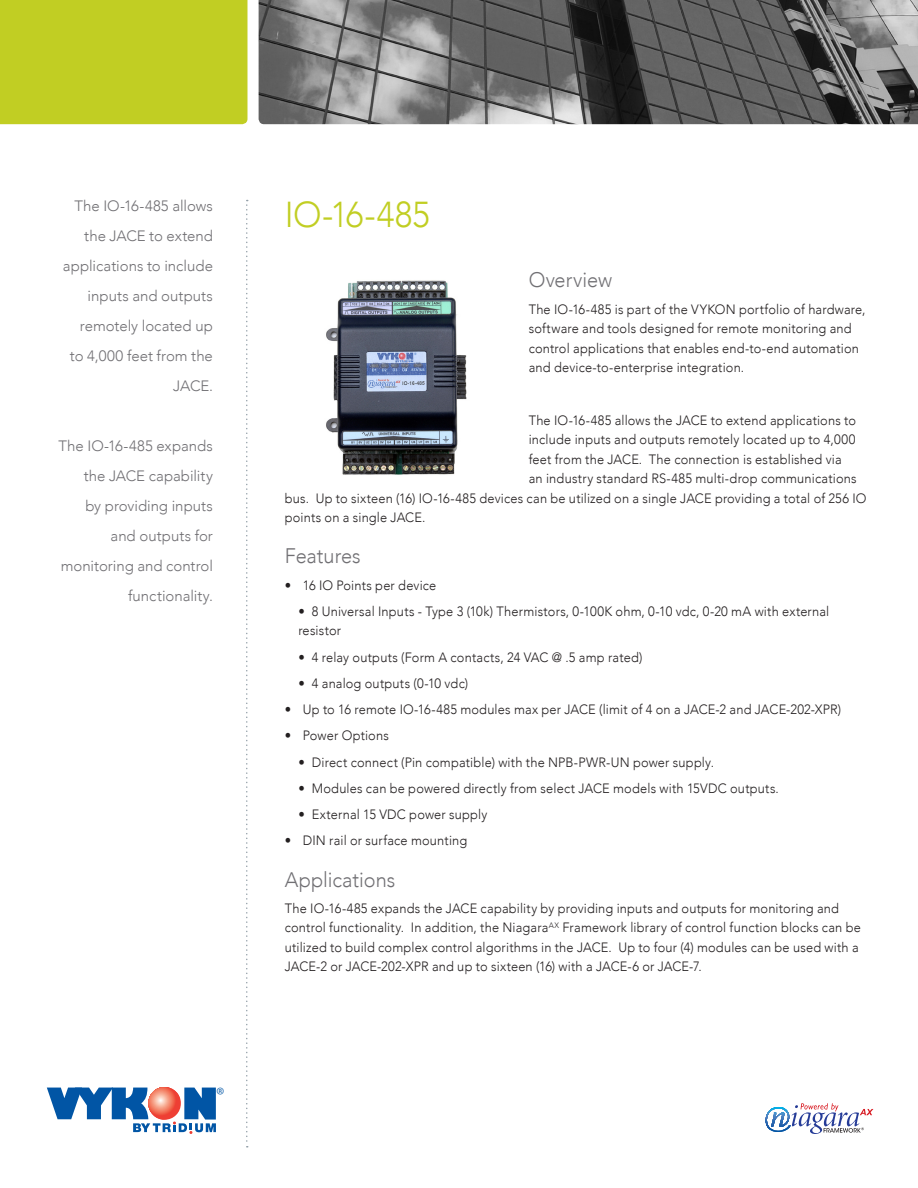
<style>
.page{position:relative;width:918px;height:1188px;background:#fff}
.page>*{position:absolute;margin:0;border:0;box-sizing:border-box;transform-origin:0 0}
.Headline{font:300 36px "Avenir LT Com";letter-spacing:-.015em;color:#c1ce23;scale:.95 1}
.Subhead{font:300 21px "Avenir LT Com";color:#717074;scale:.95 1}
.t1{font:15.15px "Myriad";color:#0155a5}
.Sidebar_Text{font:300 15px/30px "Avenir LT Com";color:#717074;text-align:right}
.Body_Text{font:300 13.5px/19.5px "Avenir LT Com";letter-spacing:.015em;color:#231f20;scale:.95 1}
.Bullet_Sub_bullet{font:300 13.5px/19.5px "Avenir LT Com";letter-spacing:.015em;color:#231f20;scale:.95 1}
.Bullet_Text{font:300 13.5px "Avenir LT Com";letter-spacing:.01em;color:#231f20;scale:.95 1}
</style>
<div class="page">
<img style="left:326px;top:280px;width:141px;height:195px">
<svg style="left:47px;top:1087px;width:169px;height:47px"></svg>
<img style="left:259px;top:0;width:659px;height:124px">
<div style="left:0;top:0;width:247px;height:124px;background:#c1ce23"></div>
<svg style="left:246px;top:200px;width:2px;height:948px"></svg>
<svg style="left:766px;top:1103px;width:107px;height:31px"></svg>
<p class="Sidebar_Text" style="left:63px;top:191px;width:152px">The IO-16-485 allows the JACE to extend applications to include inputs and outputs remotely located up to 4,000 feet from the<br>JACE.</p>
<p class="Sidebar_Text" style="left:59px;top:431px;width:156px">The IO-16-485 expands the JACE capability<br>by providing inputs and outputs for monitoring and control functionality.</p>
<p class="t1" style="left:216px;top:1086px;width:9px">®</p>
<p class="Headline" style="left:285px;top:193px;width:154px">IO-16-485</p>
<p class="Subhead" style="left:529px;top:268px;width:89px">Overview</p>
<p class="Body_Text" style="left:529px;top:299px;width:356px">The IO-16-485 is part of the VYKON portfolio of hardware, software and tools designed for remote monitoring and control applications that enables end-to-end automation and device-to-enterprise integration.</p>
<p class="Body_Text" style="left:529px;top:410px;width:346px">The IO-16-485 allows the JACE to extend applications to</p>
<p class="Body_Text" style="left:529px;top:430px;width:345px">include inputs and outputs remotely located up to 4,000</p>
<p class="Body_Text" style="left:529px;top:449px;width:331px">feet from the JACE. The connection is established via</p>
<p class="Body_Text" style="left:529px;top:469px;width:347px">an industry standard RS-485 multi-drop communications</p>
<p class="Body_Text" style="left:285px;top:488px;width:614px">bus. Up to sixteen (16) IO-16-485 devices can be utilized on a single JACE providing a total of 256 IO</p>
<p class="Body_Text" style="left:285px;top:508px;width:149px">points on a single JACE.</p>
<p class="Subhead" style="left:285px;top:544px;width:81px">Features</p>
<p class="Bullet_Text" style="left:285px;top:577px;width:161px">• 16 IO Points per device</p>
<p class="Bullet_Sub_bullet" style="left:298px;top:601px;width:560px">• 8 Universal Inputs - Type 3 (10k) Thermistors, 0-100K ohm, 0-10 vdc, 0-20 mA with external resistor</p>
<p class="Bullet_Sub_bullet" style="left:298px;top:647px;width:364px">• 4 relay outputs (Form A contacts, 24 VAC @ .5 amp rated)</p>
<p class="Bullet_Sub_bullet" style="left:298px;top:673px;width:180px">• 4 analog outputs (0-10 vdc)</p>
<p class="Bullet_Text" style="left:285px;top:701px;width:587px">• Up to 16 remote IO-16-485 modules max per JACE (limit of 4 on a JACE-2 and JACE-202-XPR)</p>
<p class="Bullet_Text" style="left:285px;top:728px;width:111px">• Power Options</p>
<p class="Bullet_Sub_bullet" style="left:298px;top:752px;width:439px">• Direct connect (Pin compatible) with the NPB-PWR-UN power supply.</p>
<p class="Bullet_Sub_bullet" style="left:298px;top:778px;width:507px">• Modules can be powered directly from select JACE models with 15VDC outputs.</p>
<p class="Bullet_Sub_bullet" style="left:298px;top:805px;width:201px">• External 15 VDC power supply</p>
<p class="Bullet_Text" style="left:285px;top:833px;width:194px">• DIN rail or surface mounting</p>
<p class="Subhead" style="left:285px;top:867px;width:118px">Applications</p>
<p class="Body_Text" style="left:285px;top:898px;width:608px">The IO-16-485 expands the JACE capability by providing inputs and outputs for monitoring and control functionality. In addition, the Niagara<sup>AX</sup> Framework library of control function blocks can be utilized to build complex control algorithms in the JACE. Up to four (4) modules can be used with a JACE-2 or JACE-202-XPR and up to sixteen (16) with a JACE-6 or JACE-7.</p>
</div>
